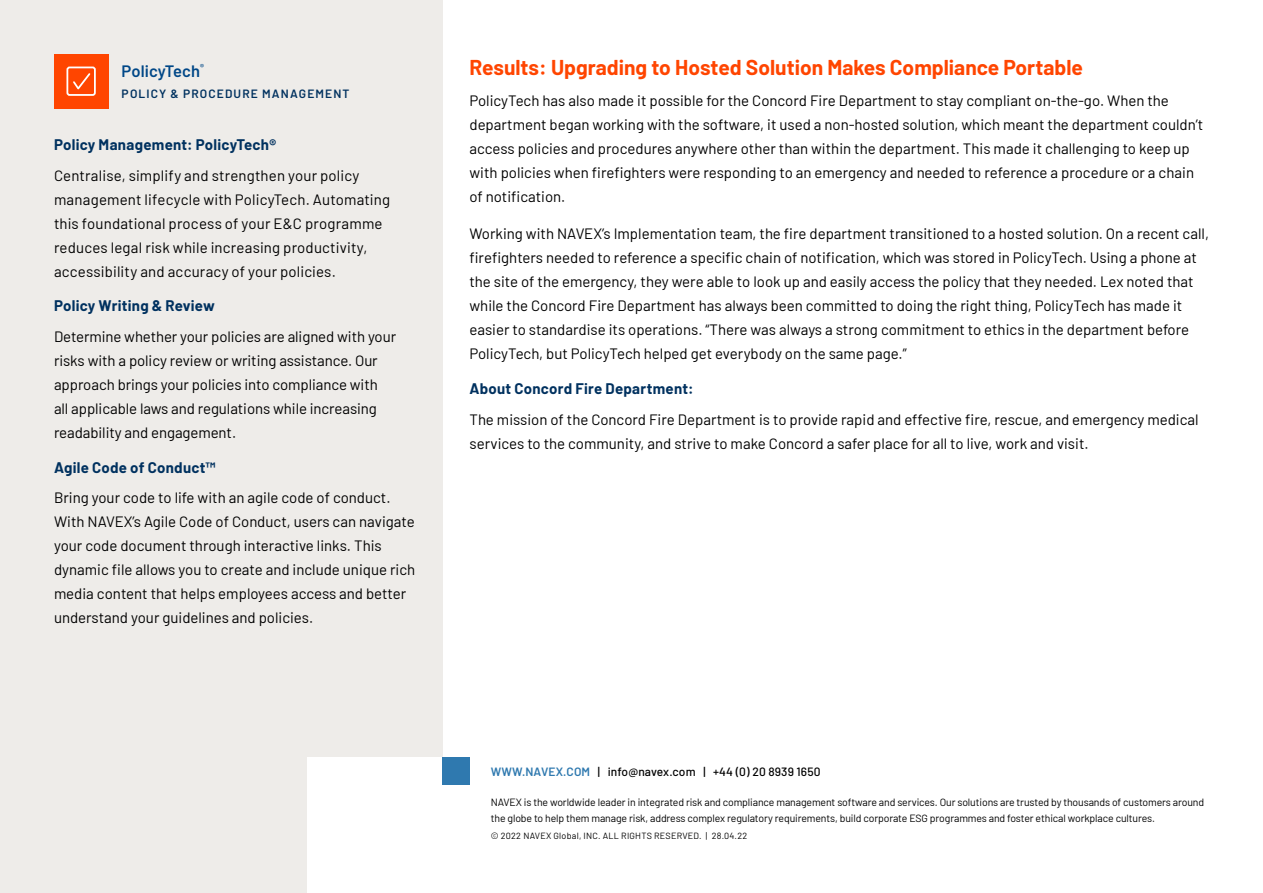
<style>
.page{position:relative;width:1263px;height:893px;background:#fff}
.page>*{position:absolute;margin:0;border:0;box-sizing:border-box;transform-origin:0 0}
.t1{font:700 21px "Barlow";color:#ff4500}
.t2{font:600 16.5px "Barlow";letter-spacing:.005em;color:#004787}
.t3{font:15px/24px "Barlow";color:#000}
.t4{font:700 15px "Barlow";letter-spacing:.02em;color:#00315f}
.t5{font:500 12px "Barlow";letter-spacing:.01em;color:#000}
.t6{font:600 12px "Barlow";letter-spacing:.095em;color:#00315f}
.t7{font:10.5px/16.5px "Barlow";letter-spacing:-.01em;color:#000}
.t8{font:9px "Barlow";letter-spacing:.025em;color:#000}
.s1{font-weight:600;color:#2f79af}
</style>
<div class="page">
<div style="left:0;top:0;width:442px;height:893px;background:#eeece9"></div>
<div style="left:307px;top:758px;width:135px;height:135px;background:#fff"></div>
<div style="left:442px;top:758px;width:27px;height:27px;background:#2f79af"></div>
<div style="left:54px;top:54px;width:54px;height:54px;background:#ff4500"></div>
<svg style="left:73px;top:73px;width:18px;height:17px"></svg>
<div style="left:66px;top:67px;width:30px;height:29px;border:2px solid #fff;border-radius:2px"></div>
<p class="t2" style="left:122px;top:59px;width:84px">PolicyTech<sup>®</sup></p>
<p class="t6" style="left:122px;top:85px;width:229px">POLICY &amp; PROCEDURE MANAGEMENT</p>
<p class="t4" style="left:54px;top:134px;width:224px">Policy Management: PolicyTech®</p>
<p class="t3" style="left:54px;top:162px;width:338px">Centralise, simplify and strengthen your policy management lifecycle with PolicyTech. Automating this foundational process of your E&amp;C programme reduces legal risk while increasing productivity, accessibility and accuracy of your policies.</p>
<p class="t4" style="left:54px;top:295px;width:162px">Policy Writing &amp; Review</p>
<p class="t3" style="left:54px;top:323px;width:344px">Determine whether your policies are aligned with your risks with a policy review or writing assistance. Our approach brings your policies into compliance with<br>all applicable laws and regulations while increasing readability and engagement.</p>
<p class="t4" style="left:54px;top:456px;width:163px">Agile Code of Conduct™</p>
<p class="t3" style="left:54px;top:485px;width:363px">Bring your code to life with an agile code of conduct.<br>With NAVEX’s Agile Code of Conduct, users can navigate your code document through interactive links. This dynamic file allows you to create and include unique rich media content that helps employees access and better understand your guidelines and policies.</p>
<h1 class="t1" style="left:469px;top:52px;width:615px">Results: Upgrading to Hosted Solution Makes Compliance Portable</h1>
<p class="t3" style="left:469px;top:87px;width:735px">PolicyTech has also made it possible for the Concord Fire Department to stay compliant on-the-go. When the department began working with the software, it used a non-hosted solution, which meant the department couldn’t access policies and procedures anywhere other than within the department. This made it challenging to keep up with policies when firefighters were responding to an emergency and needed to reference a procedure or a chain of notification.</p>
<p class="t3" style="left:469px;top:221px;width:741px">Working with NAVEX’s Implementation team, the fire department transitioned to a hosted solution. On a recent call, firefighters needed to reference a specific chain of notification, which was stored in PolicyTech. Using a phone at the site of the emergency, they were able to look up and easily access the policy that they needed. Lex noted that while the Concord Fire Department has always been committed to doing the right thing, PolicyTech has made it easier to standardise its operations. “There was always a strong commitment to ethics in the department before PolicyTech, but PolicyTech helped get everybody on the same page.”</p>
<p class="t4" style="left:469px;top:377px;width:226px">About Concord Fire Department:</p>
<p class="t3" style="left:469px;top:406px;width:731px">The mission of the Concord Fire Department is to provide rapid and effective fire, rescue, and emergency medical services to the community, and strive to make Concord a safer place for all to live, work and visit.</p>
<p class="t5" style="left:491px;top:763px;width:331px"><span class="s1">WWW.NAVEX.COM</span> | info@navex.com | +44 (0) 20 8939 1650</p>
<p class="t7" style="left:491px;top:793px;width:715px">NAVEX is the worldwide leader in integrated risk and compliance management software and services. Our solutions are trusted by thousands of customers around the globe to help them manage risk, address complex regulatory requirements, build corporate ESG programmes and foster ethical workplace cultures.</p>
<p class="t8" style="left:491px;top:829px;width:258px">© 2022 NAVEX Global, INC. ALL RIGHTS RESERVED. | 28.04.22</p>
</div>
